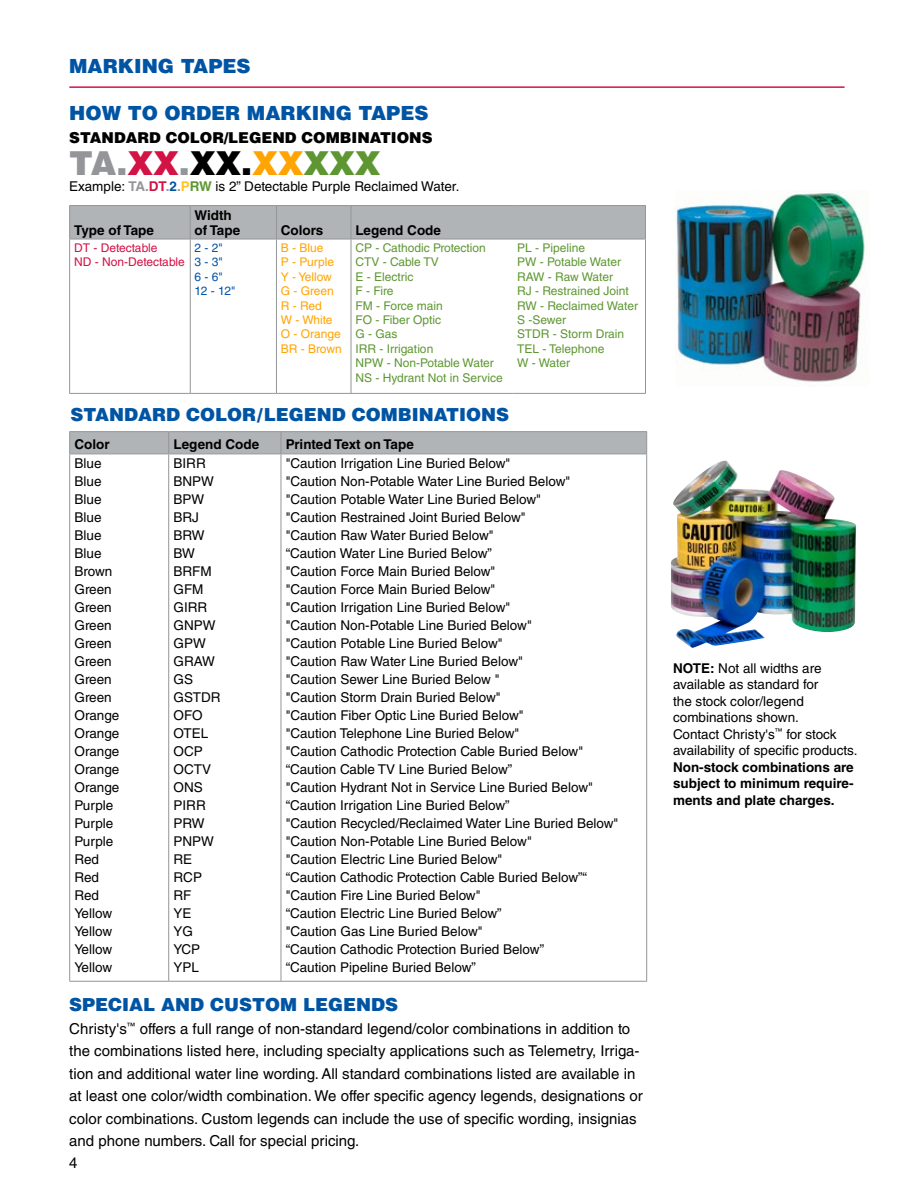
<style>
.page{position:relative;width:918px;height:1188px;background:#fff}
.page>*{position:absolute;margin:0;border:0;box-sizing:border-box;transform-origin:0 0}
.t1{font:900 33px "Helvetica LT Std";color:#939598}
.t2{font:900 19.5px "Helvetica LT Std";color:#0054a4}
.t3{font:900 18px "Helvetica LT Std";color:#0054a4}
.t4{font:15px/22.5px "Helvetica LT Std";color:#000}
.t5{font:900 15px "Helvetica LT Std";color:#000}
.t6{font:13.5px/18px "Helvetica LT Std";color:#000}
.t7{font:700 13.5px/16.5px "Helvetica LT Std";color:#000}
.t8{font:12px/14.4px "Helvetica LT Std";color:#5e9732}
.t9{font:12px/14.4px "Helvetica LT Std";color:#ffa400}
.t10{font:12px/14.4px "Helvetica LT Std";color:#d31245}
.t11{font:12px/14.4px "Helvetica LT Std";color:#0054a4}
.s1{color:#d31245}
.s2{color:#000}
.s3{color:#ffa400}
.s4{color:#5e9732}
.s5{font-weight:700;color:#939598}
.s6{font-weight:700;color:#d31245}
.s7{font-weight:700;color:#0054a4}
.s8{font-weight:700;color:#ffc425}
.s9{font-weight:700;color:#5e9732}
.s10{font-weight:700}
</style>
<div class="page">
<img style="left:676px;top:191px;width:189px;height:191px">
<svg style="left:70px;top:455px;width:576px;height:526px"></svg>
<hr style="left:69px;top:431px;width:100px;height:1px;background:#939598">
<hr style="left:69px;top:454px;width:100px;height:1px;background:#939598">
<hr style="left:169px;top:431px;width:112px;height:1px;background:#939598">
<hr style="left:169px;top:454px;width:112px;height:1px;background:#939598">
<div style="left:69px;top:432px;width:578px;height:22px;background:#b1b4b6"></div>
<hr style="left:281px;top:431px;width:366px;height:1px;background:#939598">
<hr style="left:281px;top:454px;width:366px;height:1px;background:#939598">
<hr style="left:69px;top:454px;width:1px;height:527px;background:#939598">
<hr style="left:168px;top:454px;width:1px;height:527px;background:#939598">
<hr style="left:69px;top:981px;width:100px;height:1px;background:#939598">
<hr style="left:281px;top:454px;width:1px;height:527px;background:#939598">
<hr style="left:169px;top:981px;width:112px;height:1px;background:#939598">
<hr style="left:646px;top:454px;width:1px;height:527px;background:#939598">
<hr style="left:281px;top:981px;width:366px;height:1px;background:#939598">
<div style="left:70px;top:206px;width:575px;height:33px;background:#b1b4b6"></div>
<svg style="left:70px;top:240px;width:575px;height:153px"></svg>
<hr style="left:69px;top:206px;width:1px;height:33px;background:#939598">
<hr style="left:190px;top:206px;width:1px;height:33px;background:#939598">
<hr style="left:69px;top:205px;width:121px;height:1px;background:#939598">
<hr style="left:69px;top:239px;width:121px;height:1px;background:#939598">
<hr style="left:276px;top:206px;width:1px;height:33px;background:#939598">
<hr style="left:190px;top:205px;width:86px;height:1px;background:#939598">
<hr style="left:190px;top:239px;width:86px;height:1px;background:#939598">
<hr style="left:351px;top:206px;width:1px;height:33px;background:#939598">
<hr style="left:276px;top:205px;width:75px;height:1px;background:#939598">
<hr style="left:276px;top:239px;width:75px;height:1px;background:#939598">
<hr style="left:351px;top:205px;width:162px;height:1px;background:#939598">
<hr style="left:513px;top:205px;width:133px;height:1px;background:#939598">
<hr style="left:351px;top:239px;width:162px;height:1px;background:#939598">
<hr style="left:513px;top:239px;width:133px;height:1px;background:#939598">
<hr style="left:69px;top:239px;width:1px;height:154px;background:#939598">
<hr style="left:190px;top:239px;width:1px;height:154px;background:#939598">
<hr style="left:69px;top:393px;width:121px;height:1px;background:#939598">
<hr style="left:276px;top:239px;width:1px;height:154px;background:#939598">
<hr style="left:190px;top:393px;width:86px;height:1px;background:#939598">
<hr style="left:351px;top:239px;width:1px;height:154px;background:#939598">
<hr style="left:276px;top:393px;width:75px;height:1px;background:#939598">
<hr style="left:351px;top:393px;width:162px;height:1px;background:#939598">
<hr style="left:645px;top:239px;width:1px;height:154px;background:#939598">
<hr style="left:513px;top:393px;width:133px;height:1px;background:#939598">
<hr style="left:645px;top:206px;width:1px;height:33px;background:#939598">
<img style="left:671px;top:461px;width:185px;height:187px">
<hr style="left:69px;top:86px;width:776px;height:2px;background:#d31245">
<h2 class="t2" style="left:69px;top:53px;width:183px">MARKING TAPES</h2>
<h2 class="t2" style="left:69px;top:101px;width:361px">HOW TO ORDER MARKING TAPES</h2>
<p class="t5" style="left:69px;top:128px;width:365px">STANDARD COLOR/LEGEND COMBINATIONS</p>
<h1 class="t1" style="left:69px;top:141px;width:313px">TA.<span class="s1">XX</span>.<span class="s2">XX.</span><span class="s3">XX</span><span class="s4">XXX</span></h1>
<p class="t6" style="left:69px;top:177px;width:392px">Example: <span class="s5">TA.</span><span class="s6">DT</span><span class="s5">.</span><span class="s7">2</span><span class="s5">.</span><span class="s8">P</span><span class="s9">RW</span> is 2” Detectable Purple Reclaimed Water.</p>
<p class="t7" style="left:74px;top:221px;width:82px">Type of Tape</p>
<p class="t7" style="left:195px;top:207px;width:47px;line-height:15px">Width of Tape</p>
<p class="t7" style="left:281px;top:221px;width:44px">Colors</p>
<p class="t7" style="left:355px;top:221px;width:87px">Legend Code</p>
<p class="t10" style="left:74px;top:241px;width:112px">DT - Detectable<br>ND - Non-Detectable</p>
<p class="t11" style="left:195px;top:241px;width:42px">2 - 2"<br>3 - 3"<br>6 - 6"<br>12 - 12"</p>
<p class="t9" style="left:281px;top:241px;width:62px">B - Blue<br>P - Purple<br>Y - Yellow<br>G - Green<br>R - Red<br>W - White<br>O - Orange<br>BR - Brown</p>
<p class="t8" style="left:355px;top:241px;width:149px">CP - Cathodic Protection<br>CTV - Cable TV<br>E - Electric<br>F - Fire<br>FM - Force main<br>FO - Fiber Optic<br>G - Gas<br>IRR - Irrigation<br>NPW - Non-Potable Water<br>NS - Hydrant Not in Service</p>
<p class="t8" style="left:517px;top:241px;width:122px">PL - Pipeline<br>PW - Potable Water<br>RAW - Raw Water<br>RJ - Restrained Joint<br>RW - Reclaimed Water<br>S -Sewer<br>STDR - Storm Drain<br>TEL - Telephone<br>W - Water</p>
<h3 class="t3" style="left:70px;top:403px;width:440px">STANDARD COLOR/LEGEND COMBINATIONS</h3>
<p class="t7" style="left:75px;top:436px;width:37px">Color</p>
<p class="t7" style="left:174px;top:436px;width:87px">Legend Code</p>
<p class="t7" style="left:286px;top:436px;width:130px">Printed Text on Tape</p>
<p class="t6" style="left:75px;top:455px;width:46px">Blue<br>Blue<br>Blue<br>Blue<br>Blue<br>Blue<br>Brown<br>Green<br>Green<br>Green<br>Green<br>Green<br>Green<br>Green<br>Orange<br>Orange<br>Orange<br>Orange<br>Orange<br>Purple<br>Purple<br>Purple<br>Red<br>Red<br>Red<br>Yellow<br>Yellow<br>Yellow<br>Yellow</p>
<p class="t6" style="left:174px;top:455px;width:48px">BIRR<br>BNPW<br>BPW<br>BRJ<br>BRW<br>BW<br>BRFM<br>GFM<br>GIRR<br>GNPW<br>GPW<br>GRAW<br>GS<br>GSTDR<br>OFO<br>OTEL<br>OCP<br>OCTV<br>ONS<br>PIRR<br>PRW<br>PNPW<br>RE<br>RCP<br>RF<br>YE<br>YG<br>YCP<br>YPL</p>
<p class="t6" style="left:286px;top:454px;width:334px">"Caution Irrigation Line Buried Below"<br>"Caution Non-Potable Water Line Buried Below" "Caution Potable Water Line Buried Below"<br>"Caution Restrained Joint Buried Below"<br>"Caution Raw Water Buried Below"<br>“Caution Water Line Buried Below”<br>"Caution Force Main Buried Below"<br>"Caution Force Main Buried Below"<br>"Caution Irrigation Line Buried Below"<br>"Caution Non-Potable Line Buried Below"<br>"Caution Potable Line Buried Below"<br>"Caution Raw Water Line Buried Below"<br>"Caution Sewer Line Buried Below "<br>"Caution Storm Drain Buried Below"<br>"Caution Fiber Optic Line Buried Below"<br>"Caution Telephone Line Buried Below"<br>"Caution Cathodic Protection Cable Buried Below" “Caution Cable TV Line Buried Below”<br>"Caution Hydrant Not in Service Line Buried Below" “Caution Irrigation Line Buried Below”<br>"Caution Recycled/Reclaimed Water Line Buried Below" "Caution Non-Potable Line Buried Below"<br>"Caution Electric Line Buried Below"<br>“Caution Cathodic Protection Cable Buried Below”“ "Caution Fire Line Buried Below"<br>“Caution Electric Line Buried Below”<br>"Caution Gas Line Buried Below"<br>“Caution Cathodic Protection Buried Below”<br>“Caution Pipeline Buried Below”</p>
<h3 class="t3" style="left:69px;top:993px;width:330px">SPECIAL AND CUSTOM LEGENDS</h3>
<p class="t4" style="left:69px;top:1017px;width:575px">Christy's<sup>™</sup> offers a full range of non-standard legend/color combinations in addition to the combinations listed here, including specialty applications such as Telemetry, Irriga&shy;tion and additional water line wording. All standard combinations listed are available in at least one color/width combination. We offer specific agency legends, designations or color combinations. Custom legends can include the use of specific wording, insignias and phone numbers. Call for special pricing.</p>
<p class="t4" style="left:69px;top:1151px;width:10px">4</p>
<p class="t6" style="left:673px;top:660px;width:186px;line-height:16.5px"><span class="s10">NOTE:</span> Not all widths are available as standard for<br>the stock color/legend combinations shown.<br>Contact Christy's<sup>™</sup> for stock availability of specific products.</p>
<p class="t7" style="left:673px;top:758px;width:182px;text-align:justify">Non-stock combinations are subject to minimum require&shy;ments and plate charges.</p>
</div>
